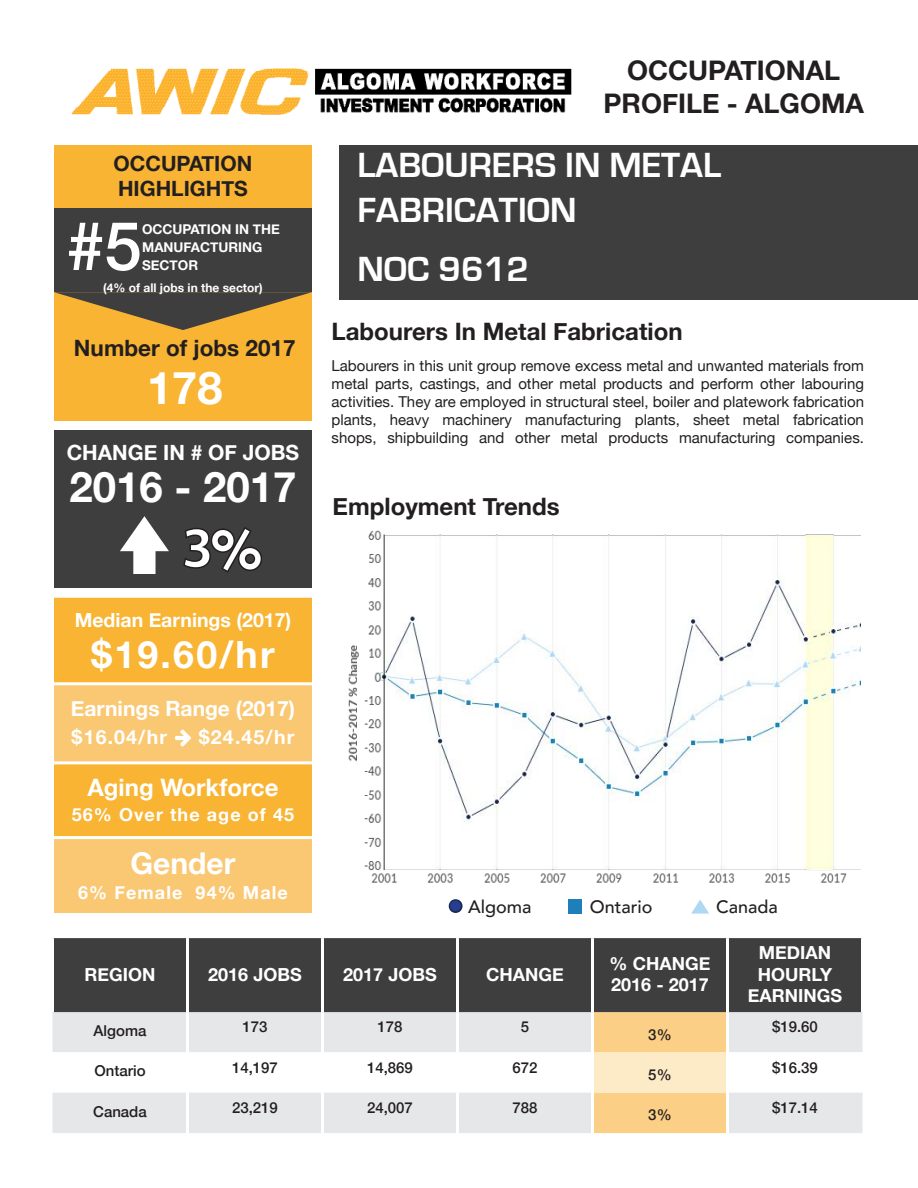
<style>
.page{position:relative;width:918px;height:1188px;background:#fff}
.page>*{position:absolute;margin:0;border:0;box-sizing:border-box;transform-origin:0 0}
.Sub_Header{font:500 67.5px "Helvetica Neue";color:#fff}
.Body_Subheading__gre{font:700 54px "Apple SD Gothic Neo";color:#fff}
.Sub_Header-2{font:700 45px "Helvetica Neue";color:#fff}
.Sub_Header-3{font:700 42px "Helvetica Neue";color:#fff}
.Sub_Header-4{font:700 37.5px "Helvetica Neue";color:#fff}
.t1{font:700 36px/45px "Eurostile";color:#fff}
.Sub_Header-5{font:700 30px "Helvetica Neue";color:#fff}
.Sub_Header-6{font:700 27px/32.4px "Helvetica Neue";color:#231f20;text-align:center}
.Sub_Header-7{font:700 24px "Helvetica Neue";color:#231f20}
.Sub_Header-8{font:700 24px "Helvetica Neue";color:#fff}
.Sub_Header-9{font:700 22.5px "Helvetica Neue";color:#231f20}
.Sub_Header-10{font:700 21px "Helvetica Neue";color:#fff}
.Sub_Header-11{font:700 21px/25.2px "Helvetica Neue";color:#231f20}
.Sub_Header-12{font:700 19.5px "Helvetica Neue";color:#fff}
.Table_Header{font:700 18px/21.6px "Helvetica Neue";color:#fff}
.Sub_Header-13{font:700 18px "Helvetica Neue";letter-spacing:.06em;color:#fff}
.Body_Subheading__blu{font:500 18px "Avenir";color:#231f20}
.Bullet_List{font:15px/18px "Helvetica Neue";color:#231f20;text-align:justify}
.Body_Subheading__gre-2{font:500 15px "Helvetica Neue";color:#231f20}
.Table_Body{font:500 15px "Helvetica Neue";color:#231f20}
.Sub_Header-14{font:700 13.5px/18px "Helvetica Neue";color:#fff}
.Sub_Header-15{font:700 12px "Helvetica Neue";color:#fff}
.s1{font-family:"Avenir";font-weight:900}
.s2{font-family:"Apple SD Gothic Neo";color:#253f8e}
</style>
<div class="page">
<div style="left:54px;top:598px;width:258px;height:84px;background:#f8b432"></div>
<svg style="left:54px;top:685px;width:258px;height:228px;fill:#fac873"></svg>
<hr style="left:54px;top:761px;width:258px;height:3px;background:#fff">
<hr style="left:54px;top:836px;width:258px;height:3px;background:#fff">
<div style="left:339px;top:145px;width:579px;height:154px;background:#3e3e3f"></div>
<div style="left:54px;top:286px;width:258px;height:135px;background:#f8b432"></div>
<div style="left:54px;top:145px;width:258px;height:65px;background:#f8b432"></div>
<div style="left:54px;top:209px;width:258px;height:83px;background:#3e3e3f"></div>
<div style="left:54px;top:938px;width:807px;height:74px;background:#3e3e3f"></div>
<svg style="left:52px;top:1012px;width:810px;height:121px;fill:#e6e7e9"></svg>
<div style="left:594px;top:1012px;width:132px;height:121px;background:#fbcf85"></div>
<div style="left:592px;top:1052px;width:136px;height:41px;background:#fdeac7"></div>
<hr style="left:186px;top:1012px;width:3px;height:40px;background:#fff">
<hr style="left:321px;top:1012px;width:3px;height:40px;background:#fff">
<hr style="left:456px;top:1012px;width:3px;height:40px;background:#fff">
<hr style="left:591px;top:1012px;width:3px;height:40px;background:#fff">
<hr style="left:726px;top:1012px;width:3px;height:40px;background:#fff">
<hr style="left:186px;top:1052px;width:3px;height:41px;background:#fff">
<hr style="left:321px;top:1052px;width:3px;height:41px;background:#fff">
<hr style="left:456px;top:1052px;width:3px;height:41px;background:#fff">
<hr style="left:591px;top:1052px;width:3px;height:41px;background:#fff">
<hr style="left:726px;top:1052px;width:3px;height:41px;background:#fff">
<hr style="left:186px;top:1093px;width:3px;height:40px;background:#fff">
<hr style="left:321px;top:1093px;width:3px;height:40px;background:#fff">
<hr style="left:456px;top:1093px;width:3px;height:40px;background:#fff">
<hr style="left:591px;top:1093px;width:3px;height:40px;background:#fff">
<hr style="left:726px;top:1093px;width:3px;height:40px;background:#fff">
<hr style="left:321px;top:938px;width:3px;height:74px;background:#fff">
<hr style="left:456px;top:938px;width:3px;height:74px;background:#fff">
<hr style="left:186px;top:938px;width:3px;height:74px;background:#fff">
<hr style="left:591px;top:938px;width:3px;height:74px;background:#fff">
<hr style="left:726px;top:938px;width:3px;height:74px;background:#fff">
<div style="left:54px;top:430px;width:258px;height:158px;background:#3e3e3f"></div>
<svg style="left:54px;top:292px;width:258px;height:38px"></svg>
<svg style="left:175px;top:730px;width:16px;height:16px"></svg>
<img style="left:71px;top:68px;width:501px;height:47px">
<svg style="left:448px;top:899px;width:15px;height:14px"></svg>
<div style="left:568px;top:899px;width:14px;height:14px;background:#1f7fba"></div>
<svg style="left:691px;top:900px;width:18px;height:14px"></svg>
<svg style="left:183px;top:527px;width:79px;height:46px"></svg>
<svg style="left:120px;top:516px;width:49px;height:58px"></svg>
<img style="left:348px;top:530px;width:513px;height:353px">
<p class="Sub_Header-11" style="left:114px;top:152px;width:140px">OCCUPATION<br>HIGHLIGHTS</p>
<p class="Sub_Header" style="left:67px;top:192px;width:77px">#5</p>
<p class="Sub_Header-14" style="left:142px;top:221px;width:139px">OCCUPATION IN THE<br>MANUFACTURING</p>
<p class="Sub_Header-14" style="left:142px;top:257px;width:58px">SECTOR</p>
<p class="Sub_Header-15" style="left:103px;top:279px;width:161px">(4% of all jobs in the sector)</p>
<p class="Sub_Header-9" style="left:74px;top:331px;width:223px">Number of jobs 2017</p>
<p class="Sub_Header-2" style="left:147px;top:353px;width:77px">178</p>
<p class="Sub_Header-10" style="left:67px;top:436px;width:234px">CHANGE IN # OF JOBS</p>
<p class="Sub_Header-3" style="left:69px;top:454px;width:229px">2016 - 2017</p>
<p class="Body_Subheading__gre" style="left:183px;top:526px;width:79px">3<span class="s1">%</span></p>
<p class="Sub_Header-12" style="left:75px;top:605px;width:218px">Median Earnings (2017)</p>
<p class="Sub_Header-4" style="left:91px;top:625px;width:185px">$19.60/hr</p>
<p class="Sub_Header-10" style="left:71px;top:692px;width:226px">Earnings Range (2017)</p>
<p class="Sub_Header-12" style="left:72px;top:722px;width:97px">$16.04/hr</p>
<p class="Sub_Header-12" style="left:199px;top:722px;width:97px">$24.45/hr</p>
<p class="Sub_Header-8" style="left:87px;top:768px;width:193px">Aging Workforce</p>
<p class="Sub_Header-13" style="left:72px;top:801px;width:224px">56% Over the age of 45</p>
<p class="Sub_Header-5" style="left:131px;top:840px;width:107px">Gender</p>
<p class="Sub_Header-13" style="left:78px;top:879px;width:211px">6% Female 94% Male</p>
<p class="Sub_Header-6" style="left:604px;top:55px;width:262px">OCCUPATIONAL<br>PROFILE - ALGOMA</p>
<p class="t1" style="left:357px;top:144px;width:365px">LABOURERS IN METAL<br>FABRICATION</p>
<p class="t1" style="left:357px;top:247px;width:173px">NOC 9612</p>
<p class="Sub_Header-7" style="left:332px;top:312px;width:353px">Labourers In Metal Fabrication</p>
<p class="Bullet_List" style="left:332px;top:358px;width:534px">Labourers in this unit group remove excess metal and unwanted materials from metal parts, castings, and other metal products and perform other labouring activities. They are employed in structural steel, boiler and platework fabrication plants, heavy machinery manufacturing plants, sheet metal fabrication shops, shipbuilding and other metal products manufacturing companies.</p>
<p class="Sub_Header-7" style="left:333px;top:488px;width:229px">Employment Trends</p>
<p class="Body_Subheading__blu" style="left:448px;top:891px;width:85px"><span class="s2">⦁</span> Algoma</p>
<p class="Body_Subheading__blu" style="left:590px;top:891px;width:64px">Ontario</p>
<p class="Body_Subheading__blu" style="left:716px;top:891px;width:63px">Canada</p>
<p class="Table_Header" style="left:85px;top:964px;width:72px">REGION</p>
<p class="Table_Header" style="left:208px;top:964px;width:95px">2016 JOBS</p>
<p class="Table_Header" style="left:343px;top:964px;width:95px">2017 JOBS</p>
<p class="Table_Header" style="left:486px;top:964px;width:79px">CHANGE</p>
<p class="Table_Header" style="left:610px;top:953px;width:102px">% CHANGE<br>2016 - 2017</p>
<p class="Table_Header" style="left:748px;top:942px;width:96px;text-align:center">MEDIAN<br>HOURLY<br>EARNINGS</p>
<p class="Table_Body" style="left:94px;top:1018px;width:54px">Algoma</p>
<p class="Body_Subheading__gre-2" style="left:242px;top:1015px;width:27px">173</p>
<p class="Body_Subheading__gre-2" style="left:377px;top:1015px;width:27px">178</p>
<p class="Body_Subheading__gre-2" style="left:521px;top:1015px;width:10px">5</p>
<p class="Body_Subheading__gre-2" style="left:772px;top:1015px;width:47px">$19.60</p>
<p class="Table_Body" style="left:648px;top:1022px;width:25px">3%</p>
<p class="Table_Body" style="left:94px;top:1059px;width:53px">Ontario</p>
<p class="Body_Subheading__gre-2" style="left:232px;top:1055px;width:47px">14,197</p>
<p class="Body_Subheading__gre-2" style="left:367px;top:1055px;width:47px">14,869</p>
<p class="Body_Subheading__gre-2" style="left:512px;top:1055px;width:27px">672</p>
<p class="Table_Body" style="left:93px;top:1099px;width:55px">Canada</p>
<p class="Body_Subheading__gre-2" style="left:232px;top:1096px;width:47px">23,219</p>
<p class="Body_Subheading__gre-2" style="left:367px;top:1096px;width:47px">24,007</p>
<p class="Body_Subheading__gre-2" style="left:512px;top:1096px;width:27px">788</p>
<p class="Table_Body" style="left:648px;top:1062px;width:25px">5%</p>
<p class="Table_Body" style="left:648px;top:1103px;width:25px">3%</p>
<p class="Body_Subheading__gre-2" style="left:772px;top:1055px;width:47px">$16.39</p>
<p class="Body_Subheading__gre-2" style="left:772px;top:1096px;width:47px">$17.14</p>
</div>
